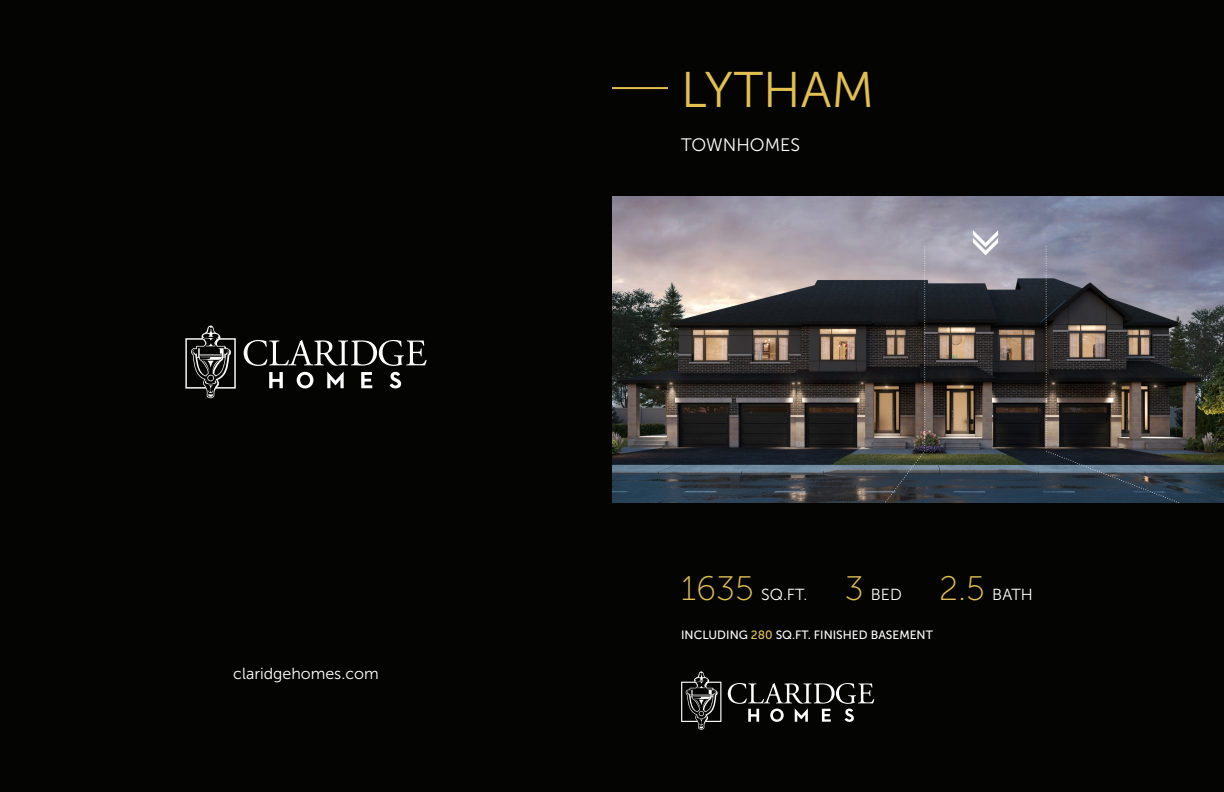
<style>
.page{position:relative;width:1224px;height:792px;background:#040503}
.page>*{position:absolute;margin:0;border:0;box-sizing:border-box;transform-origin:0 0}
.t1{font:50px "Museo Sans 300";color:#e1bf50}
.t2{font:34px "Museo Sans 100";color:#e1bf50}
.t3{font:18px "Museo Sans 300";color:#fff}
.t4{font:16px "Museo Sans 300";color:#fff}
.t5{font:12px "Museo Sans 500";color:#fff}
.s1{color:#e1bf50}
</style>
<div class="page">
<svg style="left:269px;top:372px;width:14px;height:16px"></svg>
<svg style="left:297px;top:372px;width:16px;height:16px"></svg>
<svg style="left:327px;top:372px;width:17px;height:16px"></svg>
<svg style="left:361px;top:372px;width:11px;height:16px"></svg>
<svg style="left:390px;top:372px;width:11px;height:16px"></svg>
<svg style="left:244px;top:340px;width:183px;height:26px"></svg>
<svg style="left:185px;top:326px;width:51px;height:72px"></svg>
<hr style="left:612px;top:87px;width:56px;height:2px;background:#e1bf50">
<img style="left:612px;top:197px;width:612px;height:306px">
<svg style="left:728px;top:683px;width:146px;height:39px"></svg>
<svg style="left:681px;top:672px;width:40px;height:58px"></svg>
<p class="t4" style="left:233px;top:664px;width:147px">claridgehomes.com</p>
<p class="t1" style="left:681px;top:63px;width:195px">LYTHAM</p>
<p class="t3" style="left:681px;top:135px;width:121px">TOWNHOMES</p>
<p class="t2" style="left:681px;top:571px;width:74px">1635</p>
<p class="t4" style="left:761px;top:586px;width:48px">SQ.FT.</p>
<p class="t2" style="left:845px;top:571px;width:20px">3</p>
<p class="t4" style="left:871px;top:586px;width:32px">BED</p>
<p class="t2" style="left:939px;top:571px;width:47px">2.5</p>
<p class="t4" style="left:992px;top:586px;width:42px">BATH</p>
<p class="t5" style="left:681px;top:628px;width:253px">INCLUDING <span class="s1">280</span> SQ.FT. FINISHED BASEMENT</p>
</div>
